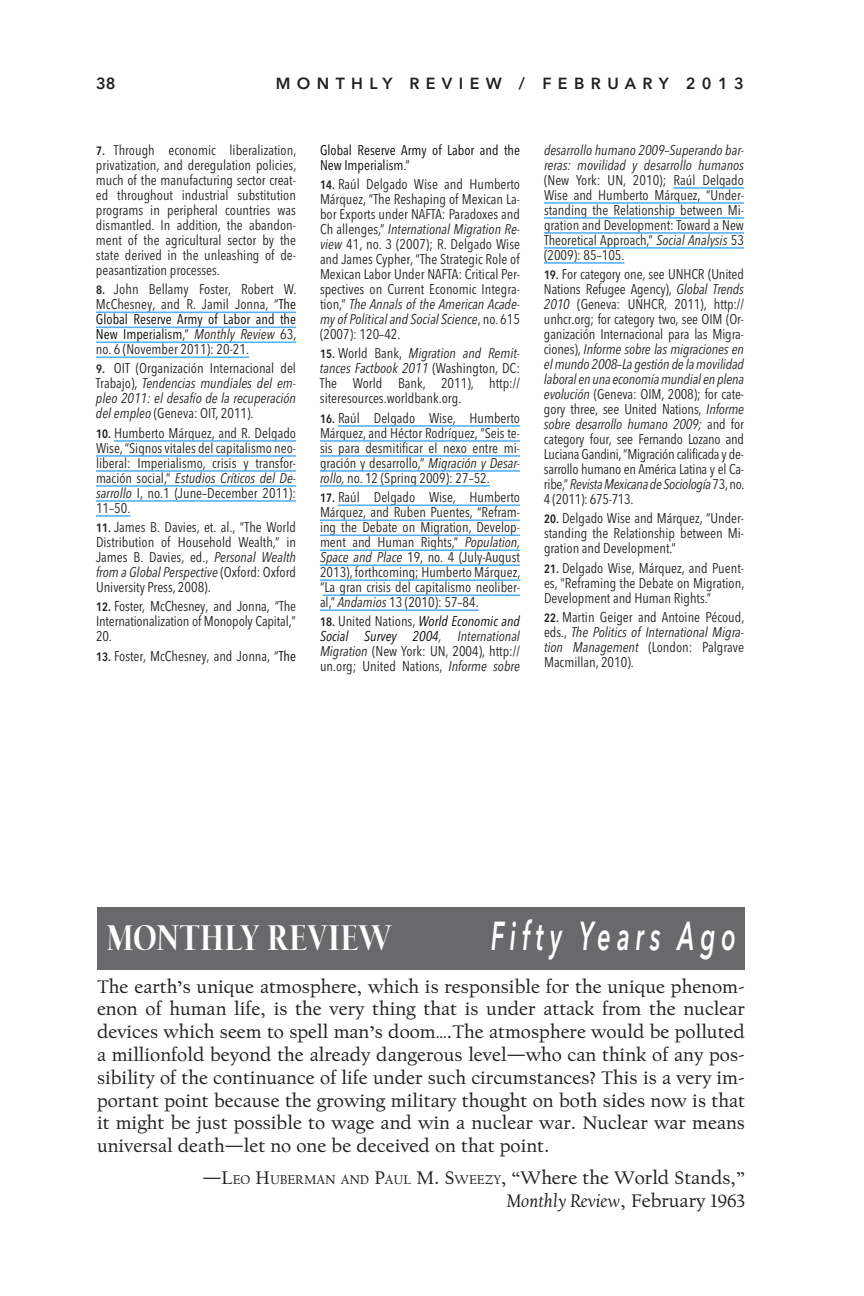
<style>
.page{position:relative;width:864px;height:1296px;background:#fff}
.page>*{position:absolute;margin:0;border:0;box-sizing:border-box;transform-origin:0 0}
.t1{font:italic 600 40px "Avenir Next LT Pro";letter-spacing:.25em;color:#fff;scale:.6 1}
.t2{font:900 37.4px "Californian FB Display";letter-spacing:.01em;color:#fff;scale:.82 1}
.t3{font:19px/22.8px "Californian FB Text";color:#231f20;text-align:justify}
.t4{font:600 16px "Avenir Next LT Pro";letter-spacing:.4em;color:#231f20}
.t5{font:condensed 14px/15px "Avenir Next LT Pro";color:#231f20;text-align:justify}
.t6{font:italic condensed 14px/15px "Avenir Next LT Pro";color:#231f20;text-align:justify}
.t7{font:condensed 14px/15px "Avenir Next LT Pro";color:#000}
.s1{font-weight:600;font-size:12px}
.s2{color:#000}
.s3{font-style:italic}
.s4{font-weight:600;font-style:normal;font-size:12px}
.s5{font-style:normal}
.s6{color:#231f20}
.s7{font-style:italic;color:#000}
.s8{font-style:inherit}
.s9{font-size:13.4px}
</style>
<div class="page">
<div style="left:97px;top:907px;width:648px;height:63px;background:#69696c"></div>
<hr style="left:96px;top:312px;width:200px;height:1px;background:#55b1f5">
<hr style="left:96px;top:327px;width:200px;height:1px;background:#55b1f5">
<hr style="left:96px;top:342px;width:200px;height:1px;background:#55b1f5">
<hr style="left:96px;top:357px;width:153px;height:1px;background:#55b1f5">
<hr style="left:114px;top:440px;width:182px;height:2px;background:#55b1f5">
<hr style="left:96px;top:455px;width:200px;height:2px;background:#55b1f5">
<hr style="left:96px;top:470px;width:200px;height:2px;background:#55b1f5">
<hr style="left:96px;top:485px;width:200px;height:2px;background:#55b1f5">
<hr style="left:96px;top:500px;width:200px;height:2px;background:#55b1f5">
<hr style="left:96px;top:515px;width:34px;height:2px;background:#55b1f5">
<hr style="left:338px;top:425px;width:182px;height:2px;background:#55b1f5">
<hr style="left:320px;top:440px;width:200px;height:2px;background:#55b1f5">
<hr style="left:320px;top:455px;width:200px;height:2px;background:#55b1f5">
<hr style="left:320px;top:470px;width:200px;height:2px;background:#55b1f5">
<hr style="left:320px;top:485px;width:170px;height:2px;background:#55b1f5">
<hr style="left:338px;top:504px;width:182px;height:2px;background:#55b1f5">
<hr style="left:320px;top:519px;width:200px;height:2px;background:#55b1f5">
<hr style="left:320px;top:534px;width:200px;height:2px;background:#55b1f5">
<hr style="left:320px;top:549px;width:200px;height:2px;background:#55b1f5">
<hr style="left:320px;top:564px;width:200px;height:2px;background:#55b1f5">
<hr style="left:320px;top:579px;width:200px;height:2px;background:#55b1f5">
<hr style="left:323px;top:594px;width:197px;height:2px;background:#55b1f5">
<hr style="left:320px;top:609px;width:159px;height:2px;background:#55b1f5">
<hr style="left:674px;top:187px;width:70px;height:2px;background:#55b1f5">
<hr style="left:544px;top:202px;width:200px;height:2px;background:#55b1f5">
<hr style="left:544px;top:217px;width:200px;height:2px;background:#55b1f5">
<hr style="left:544px;top:232px;width:200px;height:2px;background:#55b1f5">
<hr style="left:544px;top:247px;width:200px;height:2px;background:#55b1f5">
<hr style="left:544px;top:262px;width:81px;height:2px;background:#55b1f5">
<p class="t4" style="left:96px;top:74px;width:21px">38</p>
<p class="t4" style="left:276px;top:74px;width:16px">MONTHLY</p>
<p class="t4" style="left:409px;top:74px;width:14px">RE</p>
<p class="t4" style="left:442px;top:74px;width:304px">VIE W / FEB RUARY 2013</p>
<p class="t5" style="left:96px;top:142px;width:202px"><span class="s1">7.</span> Through economic liberalization, privatization, and deregulation policies, much of the manufacturing sector creat&shy;ed throughout industrial substitution programs in peripheral countries was dismantled. In addition, the abandon&shy;ment of the agricultural sector by the state derived in the unleashing of de&shy;peasantization processes.</p>
<p class="t5" style="left:96px;top:281px;width:202px"><span class="s1">8.</span> John Bellamy Foster, Robert W.<br>McChesney, and R. Jamil Jonna, “<span class="s2">The Global Reserve Army of Labor and the New Imperialism</span>,” <span class="s3">Monthly Review</span> 63, no. 6 (November 2011): 20-21.</p>
<p class="t6" style="left:96px;top:361px;width:202px"><span class="s4">9.</span> <span class="s5">OIT (Organización Internacional del Trabajo),</span> Tendencias mundiales del em&shy;pleo 2011: el desafío de la recuperación del empleo <span class="s5">(Geneva: OIT, 2011).</span></p>
<p class="t5" style="left:96px;top:425px;width:202px"><span class="s1">10.</span> Humberto Márquez, and R. Delgado Wise, “Signos vitales del capitalismo neo&shy;liberal: Imperialismo, crisis y transfor&shy;mación social,” <span class="s3">Estudios Críticos del De&shy;sarrollo</span> I, no.1 (June–December 2011):<br>11–50.</p>
<p class="t5" style="left:96px;top:519px;width:202px"><span class="s1">11.</span> James B. Davies, et. al., “The World Distribution of Household Wealth,” in James B. Davies, ed., <span class="s3">Personal Wealth from a Global Perspective</span> (Oxford: Oxford University Press, 2008).</p>
<p class="t5" style="left:96px;top:599px;width:202px"><span class="s1">12.</span> Foster, McChesney, and Jonna, “The Internationalization of Monopoly Capital,” 20.</p>
<p class="t5" style="left:96px;top:648px;width:201px"><span class="s1">13.</span> Foster, McChesney, and Jonna, “<span class="s2">The</span></p>
<p class="t7" style="left:320px;top:142px;width:201px">Global Reserve Army of Labor and the<br>New Imperialism<span class="s6">.”</span></p>
<p class="t5" style="left:320px;top:176px;width:202px"><span class="s1">14.</span> Raúl Delgado Wise and Humberto Márquez, “The Reshaping of Mexican La&shy;bor Exports under NAFTA: Paradoxes and Ch allenges,” <span class="s3">International Migration Re&shy;view</span> 41, no. 3 (2007); R. Delgado Wise and James Cypher, “The Strategic Role of Mexican Labor Under NAFTA: Critical Per&shy;spectives on Current Economic Integra&shy;tion,” <span class="s3">The Annals of the American Acade&shy;my of Political and Social Science</span>, no. 615 (2007): 120–42.</p>
<p class="t5" style="left:320px;top:346px;width:202px"><span class="s1">15.</span> World Bank, <span class="s3">Migration and Remit&shy;tances Factbook 2011</span> (Washington, DC:<br>The World Bank, 2011), http:// siteresources.worldbank.org.</p>
<p class="t5" style="left:320px;top:410px;width:202px"><span class="s1">16.</span> Raúl Delgado Wise, Humberto Márquez, and Héctor Rodríguez, “Seis te&shy;sis para desmitificar el nexo entre mi&shy;gración y desarrollo,” <span class="s3">Migración y Desar&shy;rollo,</span> no. 12 (Spring 2009): 27–52.</p>
<p class="t5" style="left:320px;top:489px;width:202px"><span class="s1">17.</span> Raúl Delgado Wise, Humberto Márquez, and Ruben Puentes, “Refram&shy;ing the Debate on Migration, Develop&shy;ment and Human Rights,” <span class="s3">Population, Space and Place</span> 19, no. 4 (July-August 2013), forthcoming; Humberto Márquez, “La gran crisis del capitalismo neoliber&shy;al,” <span class="s3">Andamios</span> 13 (2010): 57–84.</p>
<p class="t5" style="left:320px;top:614px;width:202px"><span class="s1">18.</span> United Nations, <span class="s7">World Economic and Social Survey 2004</span><span class="s3">, International Migration</span> (New York: UN, 2004), http:// un.org; United Nations, <span class="s3">Informe sobre</span></p>
<p class="t6" style="left:544px;top:142px;width:202px">desarrollo humano 2009–Superando bar&shy;reras: movilidad y desarrollo humanos</p>
<p class="t5" style="left:544px;top:172px;width:202px">(New York: UN, 2010); Raúl Delgado Wise and Humberto Márquez, “Under&shy;standing the Relationship between Mi&shy;gration and Development: Toward a New Theoretical Approach,” <span class="s3">Social Analysis</span> 53 (2009): 85–105.</p>
<p class="t5" style="left:544px;top:266px;width:202px"><span class="s1">19.</span> For category one, see UNHCR (United Nations Refugee Agency), <span class="s3">Global Trends 2010</span> (Geneva: UNHCR, 2011), http:// unhcr.org; for category two, see OIM (Or&shy;ganización Internacional para las Migra&shy;ciones), <span class="s3">Informe sobre las migraciones en el mundo 2008</span>–<span class="s3">La gestión de la movilidad laboral en una economía mundial en plena evolución</span> (Geneva: OIM, 2008); for cate&shy;gory three, see United Nations, <span class="s3">Informe sobre desarrollo humano 2009;</span> and for category four, see Fernando Lozano and Luciana Gandini, “Migración calificada y de&shy;sarrollo humano en América Latina y el Ca&shy;ribe,” <span class="s3">Revista Mexicana de Sociología</span> 73, no.<br>4 (2011): 675-713.</p>
<p class="t5" style="left:544px;top:511px;width:202px"><span class="s1">20.</span> Delgado Wise and Márquez, “Under&shy;standing the Relationship between Mi&shy;gration and Development.”</p>
<p class="t5" style="left:544px;top:560px;width:202px"><span class="s1">21.</span> Delgado Wise, Márquez, and Puent&shy;es, “Reframing the Debate on Migration, Development and Human Rights.”</p>
<p class="t5" style="left:544px;top:609px;width:202px"><span class="s1">22.</span> Martin Geiger and Antoine Pécoud, eds., <span class="s3">The Politics of International Migra&shy;tion Management</span> (London: Palgrave Macmillan, 2010).</p>
<h2 class="t2" style="left:106px;top:918px;width:349px">MONTHLY REVIEW</h2>
<h1 class="t1" style="left:491px;top:911px;width:410px">Fifty Years Ago</h1>
<p class="t3" style="left:97px;top:975px;width:650px">The earth’s unique atmosphere, which is responsible for the unique phenom&shy;enon of human life, is the very thing that is under attack from the nuclear devices which seem to spell man’s doom….The atmosphere would be polluted a millionfold beyond the already dangerous level—who can think of any pos&shy;sibility of the continuance of life under such circumstances? This is a very im&shy;portant point because the growing military thought on both sides now is that it might be just possible to wage and win a nuclear war. Nuclear war means universal death—let no one be deceived on that point.</p>
<h3 class="t3" style="left:202px;top:1167px;width:544px;text-align:right">—<span class="s8">L</span><span class="s9">EO</span> <span class="s8">H</span><span class="s9">UBERMAN AND</span> <span class="s8">P</span><span class="s9">AUL</span> <span class="s8">M. S</span><span class="s9">WEEZY</span>, “Where the World Stands,”<br><span class="s3">Monthly Review</span>, February 1963</h3>
</div>
